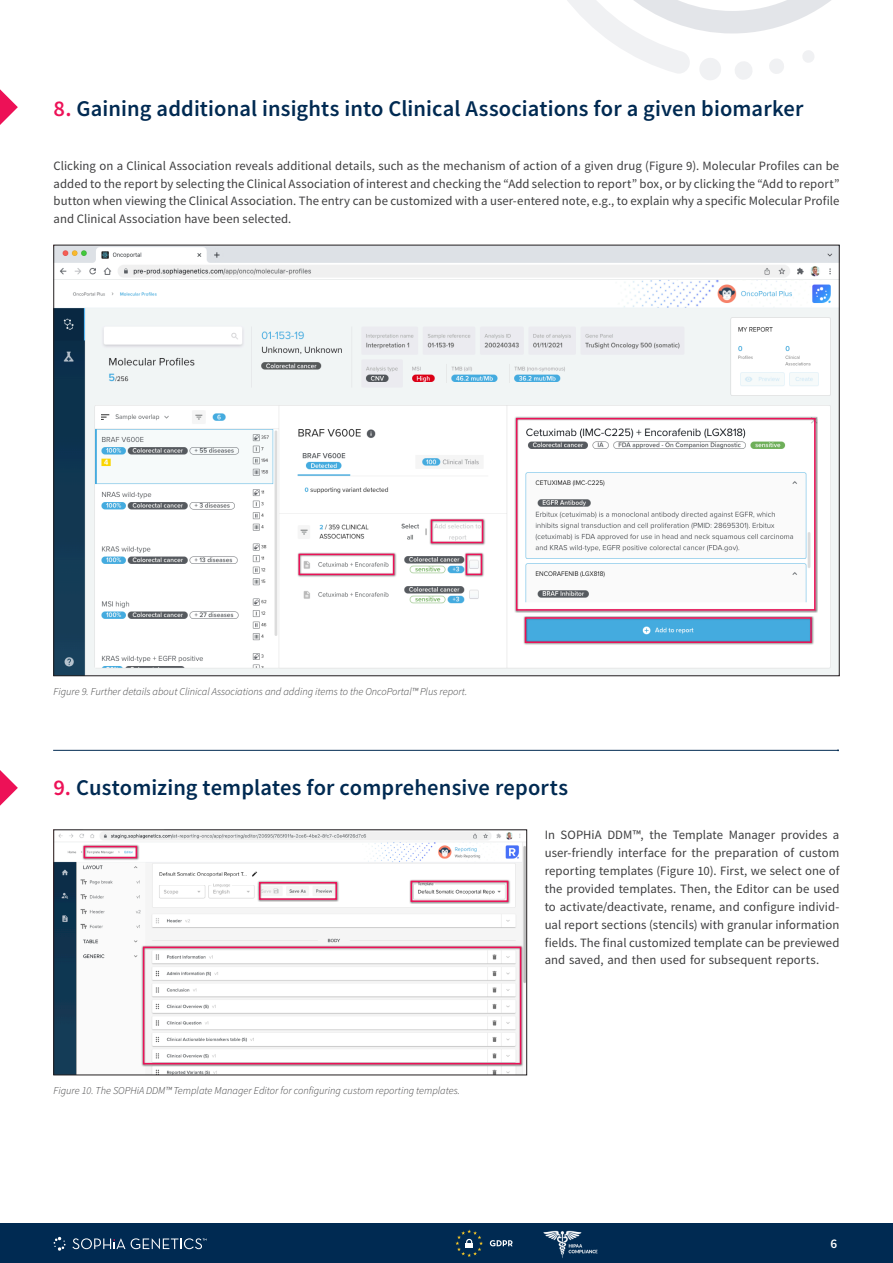
<style>
.page{position:relative;width:893px;height:1263px;background:#fff}
.page>*{position:absolute;margin:0;border:0;box-sizing:border-box;transform-origin:0 0}
.t1{font:600 22.5px "Source Sans Pro";letter-spacing:.005em;color:#002a52}
.t2{font:600 13.2px "Source Sans Pro";color:#fff}
.BODY_TEXT_9pt{font:12.75px/17.9px "Source Sans Pro";letter-spacing:.005em;color:#3e3e3f;text-align:justify}
.LEGEND{font:italic 300 10.5px "Source Sans Pro";color:#3e3e3f}
.s1{color:#ed1157}
</style>
<div class="page">
<div style="left:0;top:1223px;width:893px;height:40px;background:#002a52"></div>
<svg style="left:53px;top:1236px;width:13px;height:15px"></svg>
<svg style="left:131px;top:1238px;width:76px;height:11px"></svg>
<svg style="left:72px;top:1238px;width:53px;height:11px"></svg>
<img style="left:543px;top:1230px;width:55px;height:28px">
<svg style="left:490px;top:1240px;width:23px;height:6px"></svg>
<svg style="left:455px;top:1229px;width:28px;height:28px"></svg>
<svg style="left:567px;top:0;width:264px;height:80px"></svg>
<hr style="left:53px;top:750px;width:785px;height:1px;background:#002a52">
<svg style="left:0;top:89px;width:18px;height:36px"></svg>
<svg style="left:0;top:770px;width:18px;height:36px"></svg>
<img style="left:56px;top:247px;width:781px;height:427px">
<img style="left:56px;top:832px;width:469px;height:241px">
<div style="left:54px;top:830px;width:473px;height:245px;border:1px solid #231f20"></div>
<div style="left:514px;top:416px;width:304px;height:197px;background:#231f20;opacity:.75"></div>
<div style="left:516px;top:418px;width:300px;height:193px;border:2px solid #ed1157"></div>
<div style="left:523px;top:616px;width:291px;height:29px;background:#231f20;opacity:.75"></div>
<div style="left:525px;top:617px;width:287px;height:26px;border:2px solid #ed1157"></div>
<div style="left:297px;top:552px;width:100px;height:25px;background:#231f20;opacity:.75"></div>
<div style="left:298px;top:554px;width:96px;height:21px;border:2px solid #ed1157"></div>
<div style="left:464px;top:552px;width:21px;height:25px;background:#231f20;opacity:.75"></div>
<div style="left:466px;top:554px;width:16px;height:21px;border:2px solid #ed1157"></div>
<div style="left:429px;top:518px;width:56px;height:27px;background:#231f20;opacity:.75"></div>
<div style="left:431px;top:519px;width:52px;height:24px;border:2px solid #ed1157"></div>
<div style="left:82px;top:844px;width:57px;height:16px;background:#231f20;opacity:.75"></div>
<div style="left:84px;top:846px;width:53px;height:12px;border:2px solid #ed1157"></div>
<div style="left:257px;top:880px;width:82px;height:22px;background:#231f20;opacity:.75"></div>
<div style="left:259px;top:882px;width:78px;height:18px;border:2px solid #ed1157"></div>
<div style="left:409px;top:879px;width:101px;height:25px;background:#231f20;opacity:.75"></div>
<div style="left:411px;top:881px;width:97px;height:21px;border:2px solid #ed1157"></div>
<div style="left:141px;top:945px;width:383px;height:121px;background:#231f20;opacity:.75"></div>
<div style="left:143px;top:946px;width:378px;height:118px;border:2px solid #ed1157"></div>
<h2 class="t1" style="left:54px;top:94px;width:752px"><span class="s1">8.</span> Gaining additional insights into Clinical Associations for a given biomarker</h2>
<p class="BODY_TEXT_9pt" style="left:54px;top:156px;width:787px">Clicking on a Clinical Association reveals additional details, such as the mechanism of action of a given drug (Figure 9). Molecular Profiles can be added to the report by selecting the Clinical Association of interest and checking the “Add selection to report” box, or by clicking the “Add to report” button when viewing the Clinical Association. The entry can be customized with a user-entered note, e.g., to explain why a specific Molecular Profile and Clinical Association have been selected.</p>
<p class="LEGEND" style="left:54px;top:685px;width:415px">Figure 9. Further details about Clinical Associations and adding items to the OncoPortal™ Plus report.</p>
<h2 class="t1" style="left:54px;top:772px;width:516px"><span class="s1">9.</span> Customizing templates for comprehensive reports</h2>
<p class="LEGEND" style="left:54px;top:1084px;width:408px">Figure 10. The SOPHiA DDM™ Template Manager Editor for configuring custom reporting templates.</p>
<p class="BODY_TEXT_9pt" style="left:545px;top:826px;width:296px">In SOPHiA DDM™, the Template Manager provides a user-friendly interface for the preparation of custom reporting templates (Figure 10). First, we select one of the provided templates. Then, the Editor can be used to activate/deactivate, rename, and configure individ&shy;ual report sections (stencils) with granular information fields. The final customized template can be previewed and saved, and then used for subsequent reports.</p>
<p class="t2" style="left:830px;top:1235px;width:8px">6</p>
</div>
